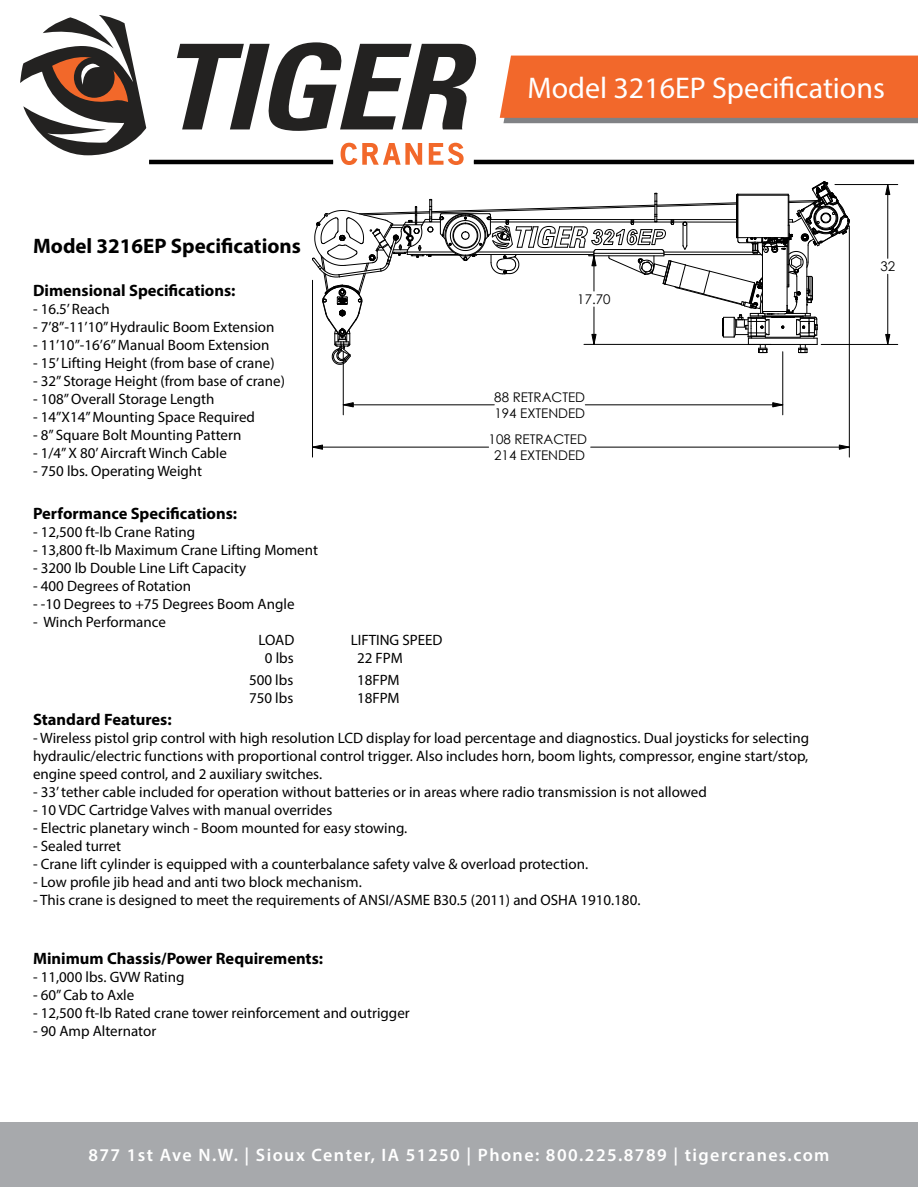
<style>
.page{position:relative;width:918px;height:1188px;background:#fff}
.page>*{position:absolute;margin:0;border:0;box-sizing:border-box;transform-origin:0 0}
.t1{font:30px "Myriad Pro";color:#fff}
.t2{font:700 21px "Myriad Pro";color:#000}
.t3{font:600 18px "Myriad Pro";letter-spacing:.08em;color:#fff}
.t4{font:700 16.5px "Myriad Pro";color:#000}
.t5{font:15px/18px "Myriad Pro";color:#000;text-align:justify}
.t6{font:13.35px/15.9px "Century Gothic";color:#000}
</style>
<div class="page">
<div style="left:0;top:1122px;width:918px;height:65px;background:#a7a9ac"></div>
<svg style="left:341px;top:143px;width:81px;height:22px"></svg>
<svg style="left:429px;top:143px;width:35px;height:22px"></svg>
<svg style="left:177px;top:42px;width:299px;height:89px"></svg>
<svg style="left:20px;top:15px;width:126px;height:140px"></svg>
<hr style="left:474px;top:160px;width:440px;height:4px;background:#000">
<hr style="left:149px;top:160px;width:184px;height:4px;background:#000">
<svg style="left:500px;top:56px;width:418px;height:67px;background:#e96b34"></svg>
<hr style="left:887px;top:274px;width:1px;height:70px;background:#000">
<hr style="left:849px;top:226px;width:1px;height:231px;background:#000">
<hr style="left:312px;top:280px;width:1px;height:177px;background:#000">
<hr style="left:591px;top:447px;width:258px;height:1px;background:#000">
<hr style="left:313px;top:447px;width:176px;height:1px;background:#000">
<hr style="left:835px;top:184px;width:63px;height:1px;background:#000">
<hr style="left:821px;top:344px;width:77px;height:1px;background:#000">
<hr style="left:887px;top:185px;width:1px;height:73px;background:#000">
<hr style="left:343px;top:351px;width:1px;height:64px;background:#000">
<hr style="left:782px;top:352px;width:1px;height:63px;background:#000">
<hr style="left:343px;top:405px;width:151px;height:1px;background:#000">
<hr style="left:585px;top:405px;width:198px;height:1px;background:#000">
<svg style="left:839px;top:444px;width:11px;height:6px"></svg>
<svg style="left:313px;top:444px;width:10px;height:6px"></svg>
<svg style="left:885px;top:184px;width:5px;height:11px"></svg>
<svg style="left:885px;top:334px;width:5px;height:10px"></svg>
<svg style="left:343px;top:402px;width:11px;height:6px"></svg>
<svg style="left:772px;top:402px;width:11px;height:6px"></svg>
<svg style="left:312px;top:181px;width:538px;height:184px"></svg>
<h1 class="t1" style="left:527px;top:70px;width:359px">Model 3216EP Specifications</h1>
<h2 class="t2" style="left:33px;top:232px;width:269px">Model 3216EP Specifications</h2>
<p class="t4" style="left:33px;top:280px;width:204px">Dimensional Specifications:</p>
<p class="t5" style="left:33px;top:300px;width:78px">- 16.5’ Reach</p>
<p class="t5" style="left:33px;top:318px;width:243px">- 7’8”-11’10” Hydraulic Boom Extension</p>
<p class="t5" style="left:33px;top:336px;width:238px">- 11’10”-16’6” Manual Boom Extension</p>
<p class="t5" style="left:33px;top:354px;width:243px">- 15’ Lifting Height (from base of crane)</p>
<p class="t5" style="left:33px;top:372px;width:253px">- 32” Storage Height (from base of crane)</p>
<p class="t5" style="left:33px;top:390px;width:183px">- 108” Overall Storage Length</p>
<p class="t5" style="left:33px;top:408px;width:223px">- 14”X14” Mounting Space Required</p>
<p class="t5" style="left:33px;top:426px;width:210px">- 8” Square Bolt Mounting Pattern</p>
<p class="t5" style="left:33px;top:444px;width:195px">- 1/4” X 80’ Aircraft Winch Cable</p>
<p class="t5" style="left:33px;top:462px;width:171px">- 750 lbs. Operating Weight</p>
<p class="t4" style="left:33px;top:503px;width:206px">Performance Specifications:</p>
<p class="t5" style="left:33px;top:523px;width:164px">- 12,500 ft-lb Crane Rating</p>
<p class="t5" style="left:33px;top:541px;width:287px">- 13,800 ft-lb Maximum Crane Lifting Moment</p>
<p class="t5" style="left:33px;top:559px;width:215px">- 3200 lb Double Line Lift Capacity</p>
<p class="t5" style="left:33px;top:577px;width:160px">- 400 Degrees of Rotation</p>
<p class="t5" style="left:33px;top:595px;width:263px">- -10 Degrees to +75 Degrees Boom Angle</p>
<p class="t5" style="left:33px;top:613px;width:135px">- Winch Performance</p>
<p class="t5" style="left:259px;top:631px;width:37px">LOAD</p>
<p class="t5" style="left:351px;top:631px;width:93px">LIFTING SPEED</p>
<p class="t5" style="left:265px;top:649px;width:30px">0 lbs</p>
<p class="t5" style="left:357px;top:649px;width:47px">22 FPM</p>
<p class="t5" style="left:249px;top:671px;width:46px">500 lbs</p>
<p class="t5" style="left:357px;top:671px;width:44px">18FPM</p>
<p class="t5" style="left:249px;top:689px;width:46px">750 lbs</p>
<p class="t5" style="left:357px;top:689px;width:44px">18FPM</p>
<p class="t4" style="left:33px;top:708px;width:140px">Standard Features:</p>
<p class="t5" style="left:33px;top:728px;width:778px">- Wireless pistol grip control with high resolution LCD display for load percentage and diagnostics. Dual joysticks for selecting hydraulic/electric functions with proportional control trigger. Also includes horn, boom lights, compressor, engine start/stop, engine speed control, and 2 auxiliary switches.</p>
<p class="t5" style="left:33px;top:782px;width:675px">- 33’ tether cable included for operation without batteries or in areas where radio transmission is not allowed</p>
<p class="t5" style="left:33px;top:800px;width:301px">- 10 VDC Cartridge Valves with manual overrides</p>
<p class="t5" style="left:33px;top:818px;width:376px">- Electric planetary winch - Boom mounted for easy stowing.</p>
<p class="t5" style="left:33px;top:836px;width:90px">- Sealed turret</p>
<p class="t5" style="left:33px;top:854px;width:557px">- Crane lift cylinder is equipped with a counterbalance safety valve &amp; overload protection.</p>
<p class="t5" style="left:33px;top:872px;width:330px">- Low profile jib head and anti two block mechanism.</p>
<p class="t5" style="left:33px;top:890px;width:609px">- This crane is designed to meet the requirements of ANSI/ASME B30.5 (2011) and OSHA 1910.180.</p>
<p class="t6" style="left:577px;top:291px;width:35px">17.70</p>
<p class="t6" style="left:494px;top:389px;width:92px">88 RETRACTED<br>194 EXTENDED</p>
<p class="t6" style="left:489px;top:431px;width:100px">108 RETRACTED</p>
<p class="t6" style="left:494px;top:447px;width:92px">214 EXTENDED</p>
<p class="t4" style="left:33px;top:948px;width:292px">Minimum Chassis/Power Requirements:</p>
<p class="t5" style="left:33px;top:968px;width:153px">- 11,000 lbs. GVW Rating</p>
<p class="t5" style="left:33px;top:986px;width:103px">- 60” Cab to Axle</p>
<p class="t5" style="left:33px;top:1004px;width:378px">- 12,500 ft-lb Rated crane tower reinforcement and outrigger</p>
<p class="t5" style="left:33px;top:1022px;width:125px">- 90 Amp Alternator</p>
<p class="t3" style="left:88px;top:1144px;width:743px">877 1st Ave N.W. | Sioux Center, IA 51250 | Phone: 800.225.8789 | tigercranes.com</p>
<p class="t6" style="left:880px;top:258px;width:16px">32</p>
</div>
